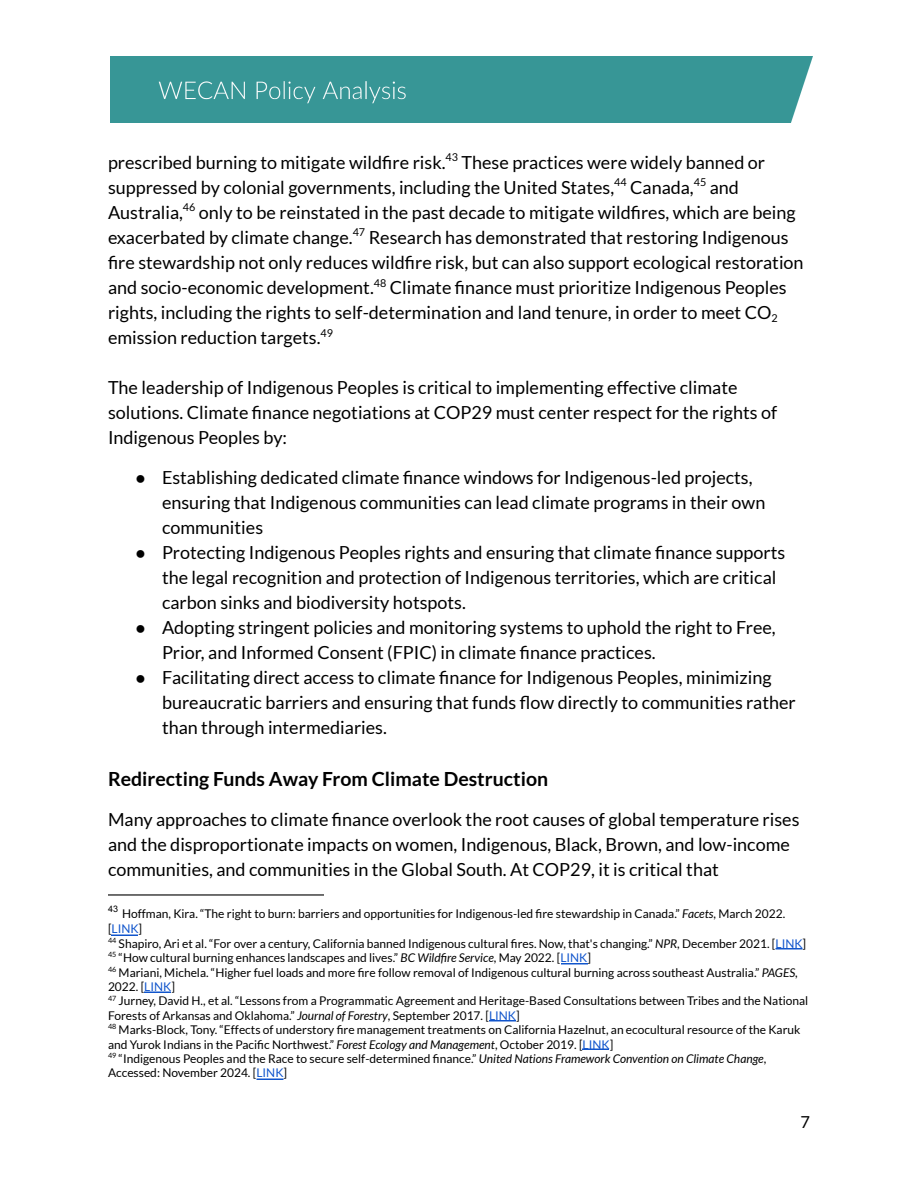
<style>
.page{position:relative;width:918px;height:1188px;background:#fff}
.page>*{position:absolute;margin:0;border:0;box-sizing:border-box;transform-origin:0 0}
.t1{font:700 19.5px "Lato";color:#000}
.t2{font:18px/25px "Lato";color:#000}
.t3{font:16.5px "Lato";color:#000}
.t4{font:12px/14.4px "Lato";color:#000}
.t5{font:9px "Arial";color:#000}
.s1{font-family:"Arial"}
.s2{font-style:italic}
.s3{color:#15c}
</style>
<div class="page">
<hr style="left:108px;top:894px;width:216px;height:2px;background:#000">
<svg style="left:256px;top:1079px;width:28px;height:1px"></svg>
<svg style="left:582px;top:1049px;width:27px;height:1px"></svg>
<svg style="left:489px;top:1020px;width:27px;height:1px"></svg>
<hr style="left:144px;top:991px;width:27px;height:2px;background:#15c">
<svg style="left:561px;top:963px;width:27px;height:1px"></svg>
<svg style="left:775px;top:948px;width:27px;height:1px"></svg>
<svg style="left:111px;top:935px;width:27px;height:1px"></svg>
<div style="left:110px;top:56px;width:702px;height:67px;background:#379696"></div>
<p class="t2" style="left:108px;top:149px;width:697px">prescribed burning to mitigate wildfi re risk.<sup>43</sup> These practices were widely banned or suppressed by colonial governments, including the United States,<sup>44</sup> Canada,<sup>45</sup> and Australia,<sup>46</sup> only to be reinstated in the past decade to mitigate wildfi res, which are being exacerbated by climate change.<sup>47</sup> Research has demonstrated that restoring Indigenous<br>fi re stewardship not only reduces wildfi re risk, but can also support ecological restoration and socio-economic development.<sup>48</sup> Climate fi nance must prioritize Indigenous Peoples rights, including the rights to self-determination and land tenure, in order to meet CO<sub>2 </sub>emission reduction targets.<sup>49</sup></p>
<p class="t2" style="left:108px;top:374px;width:671px">The leadership of Indigenous Peoples is critical to implementing effective climate solutions. Climate fi nance negotiations at COP29 must center respect for the rights of<br>Indigenous Peoples by:</p>
<p class="t2" style="left:162px;top:464px;width:605px;text-indent:-27px"><span class="s1">●</span> Establishing dedicated climate fi nance windows for Indigenous-led projects, ensuring that Indigenous communities can lead climate programs in their own communities</p>
<p class="t2" style="left:162px;top:539px;width:625px;text-indent:-27px"><span class="s1">●</span> Protecting Indigenous Peoples rights and ensuring that climate fi nance supports the legal recognition and protection of Indigenous territories, which are critical carbon sinks and biodiversity hotspots.</p>
<p class="t2" style="left:162px;top:614px;width:615px;text-indent:-27px"><span class="s1">●</span> Adopting stringent policies and monitoring systems to uphold the right to Free,<br>Prior, and Informed Consent (FPIC) in climate fi nance practices.</p>
<p class="t2" style="left:162px;top:664px;width:635px;text-indent:-27px"><span class="s1">●</span> Facilitating direct access to climate fi nance for Indigenous Peoples, minimizing bureaucratic barriers and ensuring that funds flow directly to communities rather than through intermediaries.</p>
<p class="t1" style="left:108px;top:766px;width:442px">Redirecting Funds Away From Climate Destruction</p>
<p class="t2" style="left:108px;top:807px;width:693px">Many approaches to climate fi nance overlook the root causes of global temperature rises and the disproportionate impacts on women, Indigenous, Black, Brown, and low-income communities, and communities in the Global South. At COP29, it is critical that</p>
<p class="t5" style="left:108px;top:904px;width:12px">43</p>
<p class="t4" style="left:108px;top:906px;width:679px;line-height:15.5px;text-indent:14px">Hoffman, Kira. “The right to burn: barriers and opportunities for Indigenous-led fi re stewardship in Canada.” <span class="s2">Facets</span>, March 2022. [<span class="s3">LINK</span>]</p>
<p class="t4" style="left:108px;top:936px;width:700px"><sup>44</sup> Shapiro, Ari et al. “For over a century, California banned Indigenous cultural fi res. Now, that's changing.” <span class="s2">NPR</span>, December 2021. [<span class="s3">LINK</span>]</p>
<p class="t4" style="left:108px;top:950px;width:485px"><sup>45</sup> “How cultural burning enhances landscapes and lives.” <span class="s2">BC Wildfire Service</span>, May 2022. [<span class="s3">LINK</span>]</p>
<p class="t4" style="left:108px;top:965px;width:691px"><sup>46</sup> Mariani, Michela. “Higher fuel loads and more fi re follow removal of Indigenous cultural burning across southeast Australia.” <span class="s2">PAGES</span>,<br>2022. [<span class="s3">LINK</span>]</p>
<p class="t4" style="left:108px;top:994px;width:702px"><sup>47</sup> Jurney, David H., et al. “Lessons from a Programmatic Agreement and Heritage-Based Consultations between Tribes and the National<br>Forests of Arkansas and Oklahoma.” <span class="s2">Journal of Forestry</span>, September 2017. [<span class="s3">LINK</span>]</p>
<p class="t4" style="left:108px;top:1022px;width:694px"><sup>48</sup> Marks-Block, Tony. “Effects of understory fi re management treatments on California Hazelnut, an ecocultural resource of the Karuk and Yurok Indians in the Pacifi c Northwest.” <span class="s2">Forest Ecology and Management</span>, October 2019. [<span class="s3">LINK</span>]</p>
<p class="t4" style="left:108px;top:1051px;width:660px"><sup>49</sup> “Indigenous Peoples and the Race to secure self-determined fi nance.” <span class="s2">United Nations Framework Convention on Climate Change</span>,<br>Accessed: November 2024. [<span class="s3">LINK</span>]</p>
<p class="t3" style="left:800px;top:1111px;width:11px">7</p>
</div>
